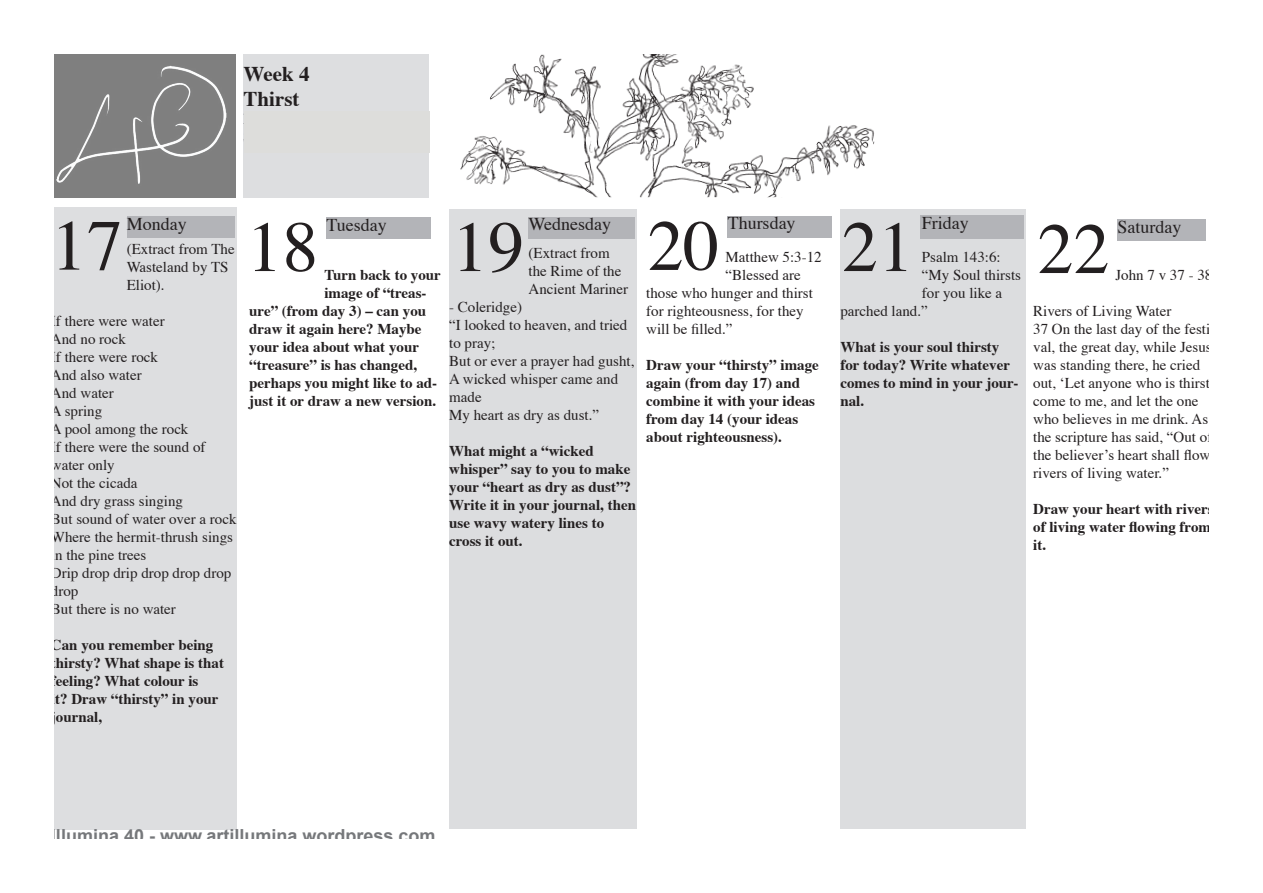
<style>
.page{position:relative;width:1263px;height:893px;background:#fff}
.page>*{position:absolute;margin:0;border:0;box-sizing:border-box;transform-origin:0 0}
.t1{font:72px "Times";color:#231f20}
.t2{font:700 21px/25.2px "Times";color:#231f20}
.t3{font:18px "Times";color:#231f20}
.t4{font:700 18px "Arial";color:#76787b}
.t5{font:15px/18px "Times";color:#231f20}
.t6{font:700 15px/18px "Times";color:#231f20}
</style>
<div class="page">
<img style="left:54px;top:54px;width:181px;height:143px">
<div style="left:54px;top:207px;width:183px;height:622px;background:#dddee0"></div>
<div style="left:449px;top:209px;width:187px;height:619px;background:#dcdddf"></div>
<div style="left:840px;top:209px;width:186px;height:619px;background:#dcdddf"></div>
<img style="left:429px;top:54px;width:446px;height:143px">
<div style="left:244px;top:54px;width:185px;height:143px;background:#dddee0"></div>
<div style="left:127px;top:216px;width:107px;height:22px;background:#b3b4b8"></div>
<div style="left:327px;top:217px;width:104px;height:22px;background:#b3b4b8"></div>
<div style="left:528px;top:217px;width:107px;height:22px;background:#b3b4b8"></div>
<div style="left:920px;top:216px;width:103px;height:23px;background:#b3b4b8"></div>
<div style="left:728px;top:216px;width:104px;height:22px;background:#b3b4b8"></div>
<div style="left:1117px;top:219px;width:89px;height:22px;background:#b3b4b8"></div>
<div style="left:244px;top:112px;width:185px;height:41px;background:#dddddb"></div>
<p class="t2" style="left:244px;top:59px;width:67px">Week 4<br>Thirst</p>
<p class="t3" style="left:127px;top:207px;width:61px">Monday</p>
<p class="t3" style="left:327px;top:208px;width:62px">Tuesday</p>
<p class="t3" style="left:528px;top:207px;width:84px">Wednesday</p>
<p class="t3" style="left:922px;top:206px;width:48px">Friday</p>
<p class="t1" style="left:648px;top:178px;width:73px">20</p>
<p class="t3" style="left:728px;top:207px;width:69px">Thursday</p>
<p class="t1" style="left:1037px;top:181px;width:73px">22</p>
<p class="t3" style="left:1117px;top:210px;width:65px">Saturday</p>
<p class="t1" style="left:51px;top:178px;width:73px">17</p>
<p class="t1" style="left:246px;top:180px;width:73px">18</p>
<p class="t1" style="left:452px;top:180px;width:73px">19</p>
<p class="t1" style="left:842px;top:180px;width:73px">21</p>
<p class="t5" style="left:528px;top:225px;width:101px">“<br>(Extract from the Rime of the<br>Ancient Mariner</p>
<p class="t5" style="left:449px;top:297px;width:187px">- Coleridge)<br>“I looked to heaven, and tried to pray;<br>But or ever a prayer had gusht,<br>A wicked whisper came and made<br>My heart as dry as dust.”</p>
<p class="t6" style="left:449px;top:440px;width:188px">What might a “wicked whisper” say to you to make your “heart as dry as dust”?<br>Write it in your journal, then use wavy watery lines to cross it out.</p>
<p class="t5" style="left:127px;top:239px;width:110px">(Extract from The<br>Wasteland by TS<br>Eliot).</p>
<p class="t5" style="left:51px;top:311px;width:187px">If there were water<br>And no rock<br>If there were rock<br>And also water<br>And water<br>A spring<br>A pool among the rock<br>If there were the sound of water only<br>Not the cicada<br>And dry grass singing<br>But sound of water over a rock<br>Where the hermit-thrush sings in the pine trees<br>Drip drop drip drop drop drop drop<br>But there is no water</p>
<p class="t6" style="left:51px;top:635px;width:175px">Can you remember being thirsty? What shape is that feeling? What colour is<br>it? Draw “thirsty” in your journal,</p>
<p class="t5" style="left:725px;top:246px;width:98px">Matthew 5:3-12</p>
<p class="t5" style="left:725px;top:264px;width:77px">“Blessed are</p>
<p class="t5" style="left:646px;top:282px;width:168px">those who hunger and thirst</p>
<p class="t5" style="left:646px;top:300px;width:159px">for righteousness, for they</p>
<p class="t5" style="left:646px;top:318px;width:88px">will be filled.”</p>
<p class="t6" style="left:646px;top:354px;width:174px">Draw your “thirsty” image again (from day 17) and combine it with your ideas from day 14 (your ideas about righteousness).</p>
<p class="t5" style="left:922px;top:246px;width:80px">Psalm 143:6:</p>
<p class="t5" style="left:922px;top:264px;width:101px">“My Soul thirsts</p>
<p class="t5" style="left:922px;top:282px;width:82px">for you like a</p>
<p class="t5" style="left:840px;top:300px;width:89px">parched land.”</p>
<p class="t6" style="left:840px;top:336px;width:179px">What is your soul thirsty for today? Write whatever comes to mind in your jour&shy;nal.</p>
<p class="t6" style="left:324px;top:264px;width:118px">Turn back to your</p>
<p class="t6" style="left:324px;top:282px;width:104px">image of “treas-</p>
<p class="t6" style="left:249px;top:300px;width:178px">ure” (from day 3) – can you</p>
<p class="t6" style="left:249px;top:318px;width:174px">draw it again here? Maybe</p>
<p class="t6" style="left:249px;top:336px;width:171px">your idea about what your</p>
<p class="t6" style="left:249px;top:354px;width:169px">“treasure” is has changed,</p>
<p class="t6" style="left:249px;top:372px;width:189px">perhaps you might like to ad-</p>
<p class="t6" style="left:249px;top:390px;width:188px">just it or draw a new version.</p>
<p class="t5" style="left:1115px;top:265px;width:99px">John 7 v 37 - 38</p>
<p class="t5" style="left:1033px;top:301px;width:186px">Rivers of Living Water<br>37 On the last day of the festi&shy;val, the great day, while Jesus was standing there, he cried out, ‘Let anyone who is thirsty come to me, and let the one who believes in me drink. As the scripture has said, “Out of the believer’s heart shall flow rivers of living water.”</p>
<p class="t6" style="left:1033px;top:499px;width:182px">Draw your heart with rivers of living water flowing from it.</p>
<p class="t4" style="left:51px;top:826px;width:386px">Illumina 40 - www.artillumina.wordpress.com</p>
</div>
